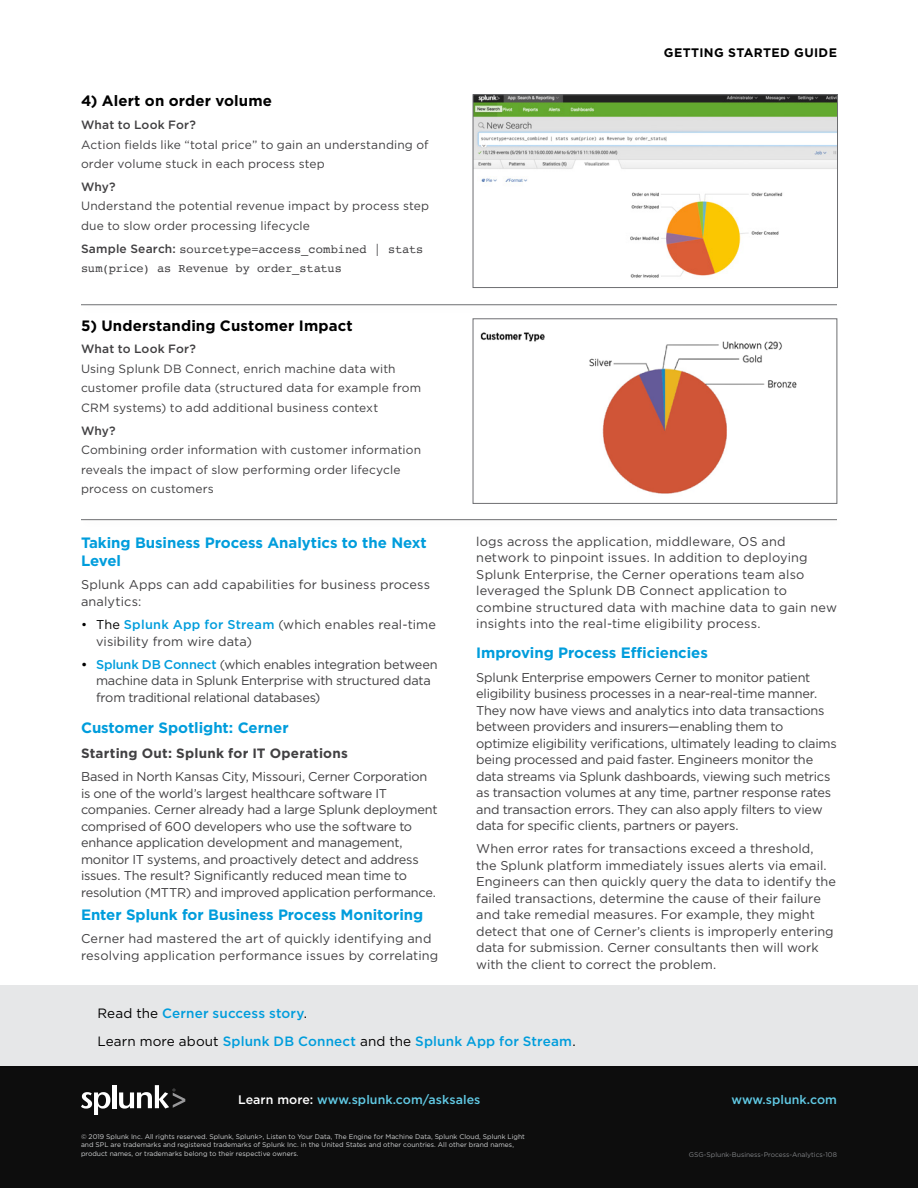
<style>
.page{position:relative;width:918px;height:1188px;background:#fff}
.page>*{position:absolute;margin:0;border:0;box-sizing:border-box;transform-origin:0 0}
.Header_2{font:700 15px/18px "Gotham";letter-spacing:-.005em;color:#009ddc}
.Body_Copy{font:700 15px "Gotham";letter-spacing:.01em;color:#000}
.t1{font:500 13.5px/27.8px "Gotham";letter-spacing:.01em;color:#009ddc}
.Body_Copy-2{font:700 13.5px "Gotham";letter-spacing:.015em;color:#414042}
.Body_Copy-3{font:12.75px/16.5px "Gotham";letter-spacing:-.01em;color:#414042}
.Body_Copy-4{font:12.75px/16.5px "Gotham";letter-spacing:.015em;color:#414042}
.Body_Copy-5{font:12.75px/16.5px "Gotham";letter-spacing:.01em;color:#414042}
.t2{font:500 12.45px "Gotham";letter-spacing:.005em;color:#61cae5}
.t3{font:700 12.3px "Gotham";letter-spacing:.03em;color:#000}
.Body_Copy-6{font:12px/19.5px "Gotham";letter-spacing:.015em;color:#414042}
.Body_Copy-7{font:12px/19.5px "Courier";letter-spacing:-.005em;color:#414042}
.t4{font:6.75px/8.7px "Gotham";color:#d1d3d4}
.t5{font:6.75px "Gotham";color:#808285}
.s1{font-weight:500}
.s2{font-family:"Gotham";font-weight:500}
.s3{color:#000}
.s4{font-weight:500;color:#009ddc}
.s5{font-weight:500;color:#000}
.s6{font-weight:400;color:#000}
.s7{color:#fff}
</style>
<div class="page">
<div style="left:0;top:986px;width:918px;height:82px;background:#e6e7e8"></div>
<div style="left:0;top:1066px;width:918px;height:122px;background:#0d0d0d"></div>
<svg style="left:81px;top:1092px;width:29px;height:22px"></svg>
<hr style="left:112px;top:1085px;width:4px;height:23px;background:#fff">
<svg style="left:119px;top:1085px;width:66px;height:24px"></svg>
<svg style="left:473px;top:94px;width:365px;height:194px"></svg>
<svg style="left:473px;top:318px;width:364px;height:186px"></svg>
<div style="left:78px;top:299px;width:768px;height:17px;background:#000;opacity:.25"></div>
<hr style="left:81px;top:304px;width:756px;height:1px;background:#6d6e71">
<div style="left:78px;top:514px;width:768px;height:17px;background:#000;opacity:.25"></div>
<hr style="left:81px;top:519px;width:756px;height:1px;background:#6d6e71">
<p class="Body_Copy" style="left:81px;top:91px;width:193px">4) Alert on order volume</p>
<p class="Body_Copy-6" style="left:81px;top:115px;width:349px"><span class="s1">What to Look For?<br></span>Action fields like “total price” to gain an understanding of order volume stuck in each process step</p>
<p class="Body_Copy-6" style="left:81px;top:177px;width:350px"><span class="s1">Why?<br></span>Understand the potential revenue impact by process step due to slow order processing lifecycle</p>
<p class="Body_Copy-7" style="left:81px;top:239px;width:344px"><span class="s2">Sample Search:</span> sourcetype=access_combined | stats sum(price) as Revenue by order_status</p>
<p class="Body_Copy" style="left:81px;top:315px;width:273px">5) Understanding Customer Impact</p>
<p class="Body_Copy-6" style="left:81px;top:339px;width:342px"><span class="s1">What to Look For?<br></span>Using Splunk DB Connect, enrich machine data with customer profile data (structured data for example from CRM systems) to add additional business context</p>
<p class="Body_Copy-6" style="left:81px;top:420px;width:342px"><span class="s1">Why?<br></span>Combining order information with customer information reveals the impact of slow performing order lifecycle process on customers</p>
<p class="Header_2" style="left:81px;top:534px;width:347px">Taking Business Process Analytics to the Next<br>Level</p>
<p class="Body_Copy-4" style="left:81px;top:576px;width:351px">Splunk Apps can add capabilities for business process analytics:</p>
<p class="Body_Copy-5" style="left:96px;top:616px;width:342px;text-indent:-15px"><span class="s3">• The</span> <span class="s4">Splunk App for Stream</span> (which enables real-time visibility from wire data)</p>
<p class="Body_Copy-3" style="left:96px;top:656px;width:343px;text-indent:-15px"><span class="s5">•</span> <span class="s4">Splunk DB Connect</span> (which enables integration between machine data in Splunk Enterprise with structured data from traditional relational databases)</p>
<p class="Header_2" style="left:81px;top:719px;width:209px">Customer Spotlight: Cerner</p>
<p class="Body_Copy-2" style="left:81px;top:744px;width:268px">Starting Out: Splunk for IT Operations</p>
<p class="Body_Copy-3" style="left:81px;top:768px;width:358px">Based in North Kansas City, Missouri, Cerner Corporation is one of the world’s largest healthcare software IT companies. Cerner already had a large Splunk deployment comprised of 600 developers who use the software to enhance application development and management, monitor IT systems, and proactively detect and address issues. The result? Significantly reduced mean time to resolution (MTTR) and improved application performance.</p>
<p class="Header_2" style="left:81px;top:906px;width:344px">Enter Splunk for Business Process Monitoring</p>
<p class="Body_Copy-4" style="left:81px;top:930px;width:359px">Cerner had mastered the art of quickly identifying and resolving application performance issues by correlating</p>
<p class="t3" style="left:664px;top:44px;width:175px">GETTING STARTED GUIDE</p>
<p class="Body_Copy-4" style="left:476px;top:533px;width:362px">logs across the application, middleware, OS and network to pinpoint issues. In addition to deploying Splunk Enterprise, the Cerner operations team also leveraged the Splunk DB Connect application to combine structured data with machine data to gain new insights into the real-time eligibility process.</p>
<p class="Header_2" style="left:476px;top:644px;width:233px">Improving Process Efficiencies</p>
<p class="Body_Copy-3" style="left:476px;top:669px;width:362px">Splunk Enterprise empowers Cerner to monitor patient eligibility business processes in a near-real-time manner.<br>They now have views and analytics into data transactions between providers and insurers—enabling them to optimize eligibility verifications, ultimately leading to claims being processed and paid faster. Engineers monitor the data streams via Splunk dashboards, viewing such metrics as transaction volumes at any time, partner response rates and transaction errors. They can also apply filters to view data for specific clients, partners or payers.</p>
<p class="Body_Copy-3" style="left:476px;top:840px;width:361px">When error rates for transactions exceed a threshold, the Splunk platform immediately issues alerts via email.<br>Engineers can then quickly query the data to identify the failed transactions, determine the cause of their failure and take remedial measures. For example, they might detect that one of Cerner’s clients is improperly entering data for submission. Cerner consultants then will work with the client to correct the problem.</p>
<p class="t1" style="left:98px;top:999px;width:480px"><span class="s6">Read the</span> Cerner success story<span class="s6">.<br>Learn more about</span> Splunk DB Connect <span class="s6">and the</span> Splunk App for Stream<span class="s6">.</span></p>
<p class="t2" style="left:238px;top:1091px;width:244px"><span class="s7">Learn more:</span> www.splunk.com/asksales</p>
<p class="t2" style="left:731px;top:1091px;width:107px">www.splunk.com</p>
<p class="t4" style="left:81px;top:1132px;width:445px">© 2019 Splunk Inc. All rights reserved. Splunk, Splunk&gt;, Listen to Your Data, The Engine for Machine Data, Splunk Cloud, Splunk Light and SPL are trademarks and registered trademarks of Splunk Inc. in the United States and other countries. All other brand names, product names, or trademarks belong to their respective owners.</p>
<p class="t5" style="left:689px;top:1150px;width:150px">GSG-Splunk-Business-Process-Analytics-108</p>
</div>
